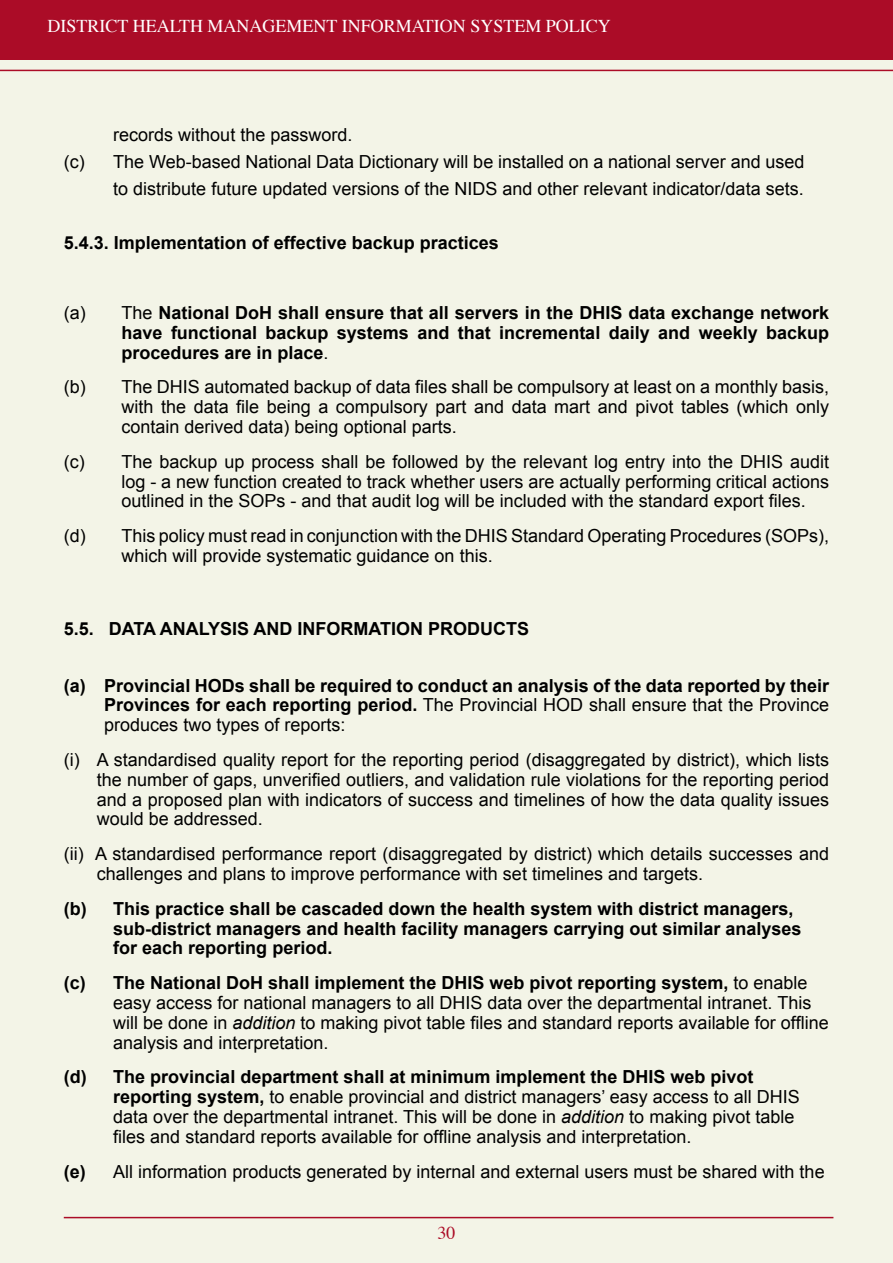
<style>
.page{position:relative;width:893px;height:1263px;background:#f3f4e7}
.page>*{position:absolute;margin:0;border:0;box-sizing:border-box;transform-origin:0 0}
.t1{font:18px/19.8px "Arial";color:#000}
.t2{font:700 18px/19.8px "Arial";color:#000;text-align:justify}
.t3{font:18px "Times";color:#fff}
.t4{font:18px "Times";color:#ab0c27}
.s1{font-weight:400}
.s2{font-weight:700}
.s3{font-style:italic}
</style>
<div class="page">
<div style="left:0;top:0;width:893px;height:60px;background:#ab0c27"></div>
<hr style="left:0;top:70px;width:893px;height:1px;background:#ab0c27">
<hr style="left:64px;top:1217px;width:769px;height:1px;background:#ab0c27">
<p class="t3" style="left:48px;top:9px;width:565px">DISTRICT HEALTH MANAGEMENT INFORMATION SYSTEM POLICY</p>
<p class="t1" style="left:113px;top:125px;width:241px">records without the password.</p>
<p class="t1" style="left:64px;top:152px;width:742px">(c) The Web-based National Data Dictionary will be installed on a national server and used</p>
<p class="t1" style="left:113px;top:179px;width:692px">to distribute future updated versions of the NIDS and other relevant indicator/data sets.</p>
<p class="t2" style="left:64px;top:234px;width:437px">5.4.3. Implementation of effective backup practices</p>
<p class="t2" style="left:122px;top:303px;width:709px;text-indent:-58px"><span class="s1">(a) The</span> National DoH shall ensure that all servers in the DHIS data exchange network have functional backup systems and that incremental daily and weekly backup procedures are in place<span class="s1">.</span></p>
<p class="t1" style="left:122px;top:377px;width:709px;text-align:justify;text-indent:-58px">(b) The DHIS automated backup of data files shall be compulsory at least on a monthly basis, with the data file being a compulsory part and data mart and pivot tables (which only contain derived data) being optional parts.</p>
<p class="t1" style="left:122px;top:452px;width:709px;text-align:justify;text-indent:-58px">(c) The backup up process shall be followed by the relevant log entry into the DHIS audit log - a new function created to track whether users are actually performing critical actions outlined in the SOPs - and that audit log will be included with the standard export files.</p>
<p class="t1" style="left:122px;top:526px;width:709px;text-indent:-58px">(d) This policy must read in conjunction with the DHIS Standard Operating Procedures (SOPs), which will provide systematic guidance on this.</p>
<p class="t2" style="left:64px;top:619px;width:467px">5.5. DATA ANALYSIS AND INFORMATION PRODUCTS</p>
<p class="t2" style="left:104px;top:676px;width:726px;text-indent:-40px">(a) Provincial HODs shall be required to conduct an analysis of the data reported by their Provinces for each reporting period. <span class="s1">The Provincial HOD shall ensure that the Province produces two types of reports:</span></p>
<p class="t1" style="left:97px;top:750px;width:734px;text-align:justify;text-indent:-33px">(i) A standardised quality report for the reporting period (disaggregated by district), which lists the number of gaps, unverified outliers, and validation rule violations for the reporting period and a proposed plan with indicators of success and timelines of how the data quality issues would be addressed.</p>
<p class="t1" style="left:97px;top:844px;width:734px;text-indent:-33px">(ii) A standardised performance report (disaggregated by district) which details successes and challenges and plans to improve performance with set timelines and targets.</p>
<p class="t2" style="left:113px;top:899px;width:690px;text-align:left;text-indent:-50px">(b) This practice shall be cascaded down the health system with district managers, sub-district managers and health facility managers carrying out similar analyses for each reporting period.</p>
<p class="t1" style="left:113px;top:973px;width:717px;text-indent:-50px"><span class="s2">(c) The National DoH shall implement the DHIS web pivot reporting system,</span> to enable easy access for national managers to all DHIS data over the departmental intranet. This will be done in <span class="s3">addition</span> to making pivot table files and standard reports available for offline analysis and interpretation.</p>
<p class="t1" style="left:113px;top:1067px;width:688px;text-indent:-50px"><span class="s2">(d) The provincial department shall at minimum implement the DHIS web pivot reporting system,</span> to enable provincial and district managers’ easy access to all DHIS data over the departmental intranet. This will be done in <span class="s3">addition</span> to making pivot table files and standard reports available for offline analysis and interpretation.</p>
<p class="t1" style="left:64px;top:1161px;width:762px"><span class="s2">(e)</span> All information products generated by internal and external users must be shared with the</p>
<p class="t4" style="left:437px;top:1216px;width:19px">30</p>
</div>
